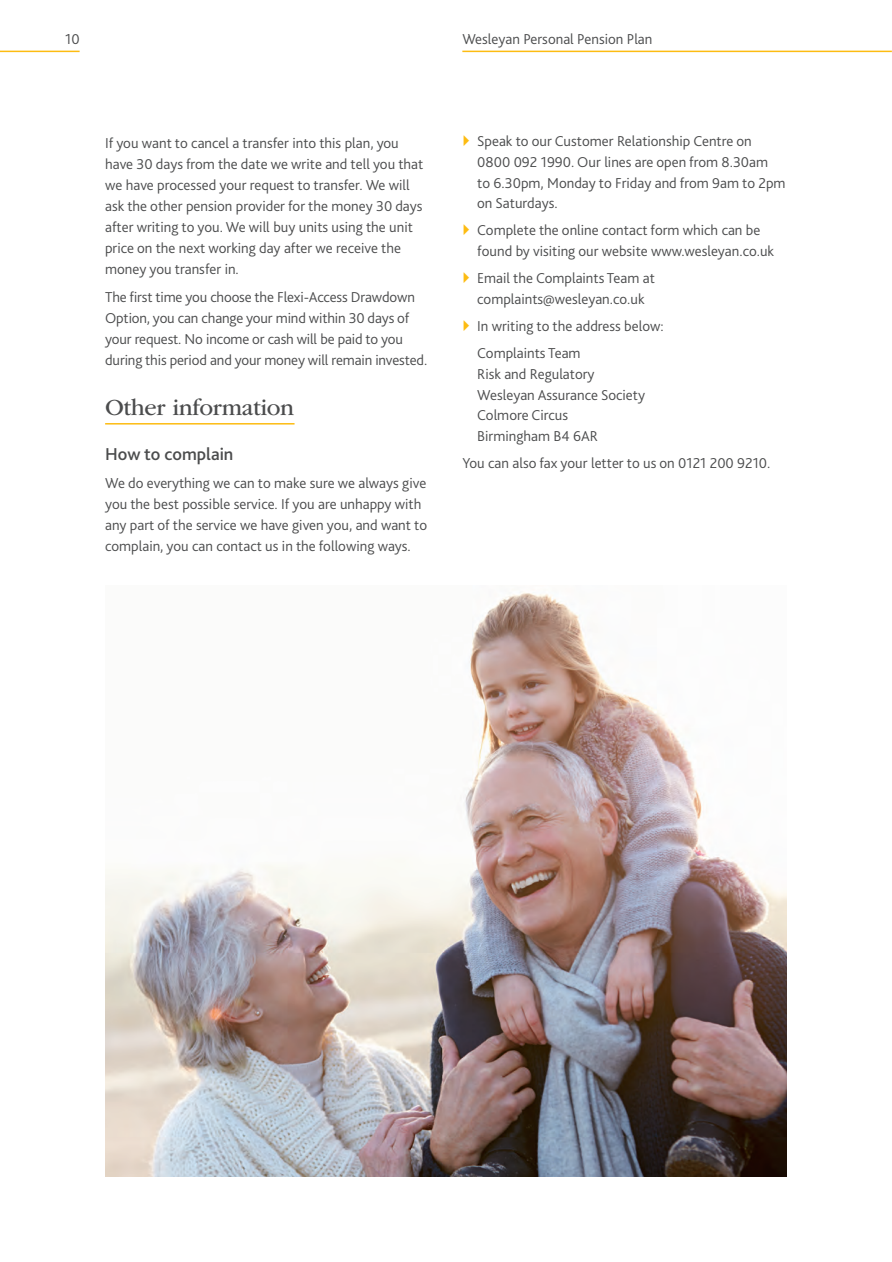
<style>
.page{position:relative;width:892px;height:1262px;background:#fff}
.page>*{position:absolute;margin:0;border:0;box-sizing:border-box;transform-origin:0 0}
.Main_Heading{font:24px "ITC Garamond Std";letter-spacing:-.015em;color:#4b4c4d}
.Heading_level_2{font:500 18px "Bliss 2";color:#4b4c4d}
.Copy{font:300 15px/21px "Bliss 2";color:#4b4c4d}
</style>
<div class="page">
<hr style="left:462px;top:51px;width:430px;height:1px;background:#fdbc12">
<hr style="left:0;top:51px;width:80px;height:1px;background:#fdbc12">
<hr style="left:105px;top:423px;width:190px;height:2px;background:#fdbc12">
<img style="left:105px;top:592px;width:681px;height:585px">
<p class="Copy" style="left:65px;top:28px;width:16px">10</p>
<p class="Copy" style="left:462px;top:28px;width:192px">Wesleyan Personal Pension Plan</p>
<p class="Copy" style="left:105px;top:133px;width:320px">If you want to cancel a transfer into this plan, you have 30 days from the date we write and tell you that we have processed your request to transfer. We will ask the other pension provider for the money 30 days after writing to you. We will buy units using the unit price on the next working day after we receive the money you transfer in.</p>
<p class="Copy" style="left:105px;top:286px;width:324px">The first time you choose the Flexi-Access Drawdown Option, you can change your mind within 30 days of your request. No income or cash will be paid to you during this period and your money will remain invested.</p>
<p class="Main_Heading" style="left:105px;top:394px;width:191px">Other information</p>
<p class="Heading_level_2" style="left:105px;top:443px;width:130px">How to complain</p>
<p class="Copy" style="left:105px;top:472px;width:323px">We do everything we can to make sure we always give you the best possible service. If you are unhappy with any part of the service we have given you, and want to complain, you can contact us in the following ways.</p>
<p class="Copy" style="left:477px;top:131px;width:310px">Speak to our Customer Relationship Centre on 0800 092 1990. Our lines are open from 8.30am<br>to 6.30pm, Monday to Friday and from 9am to 2pm on Saturdays.</p>
<p class="Copy" style="left:477px;top:220px;width:298px">Complete the online contact form which can be found by visiting our website www.wesleyan.co.uk</p>
<p class="Copy" style="left:477px;top:268px;width:179px">Email the Complaints Team at complaints@wesleyan.co.uk</p>
<p class="Copy" style="left:477px;top:315px;width:188px">In writing to the address below:</p>
<p class="Copy" style="left:477px;top:342px;width:169px">Complaints Team<br>Risk and Regulatory<br>Wesleyan Assurance Society<br>Colmore Circus<br>Birmingham B4 6AR</p>
<p class="Copy" style="left:462px;top:452px;width:310px">You can also fax your letter to us on 0121 200 9210.</p>
</div>
